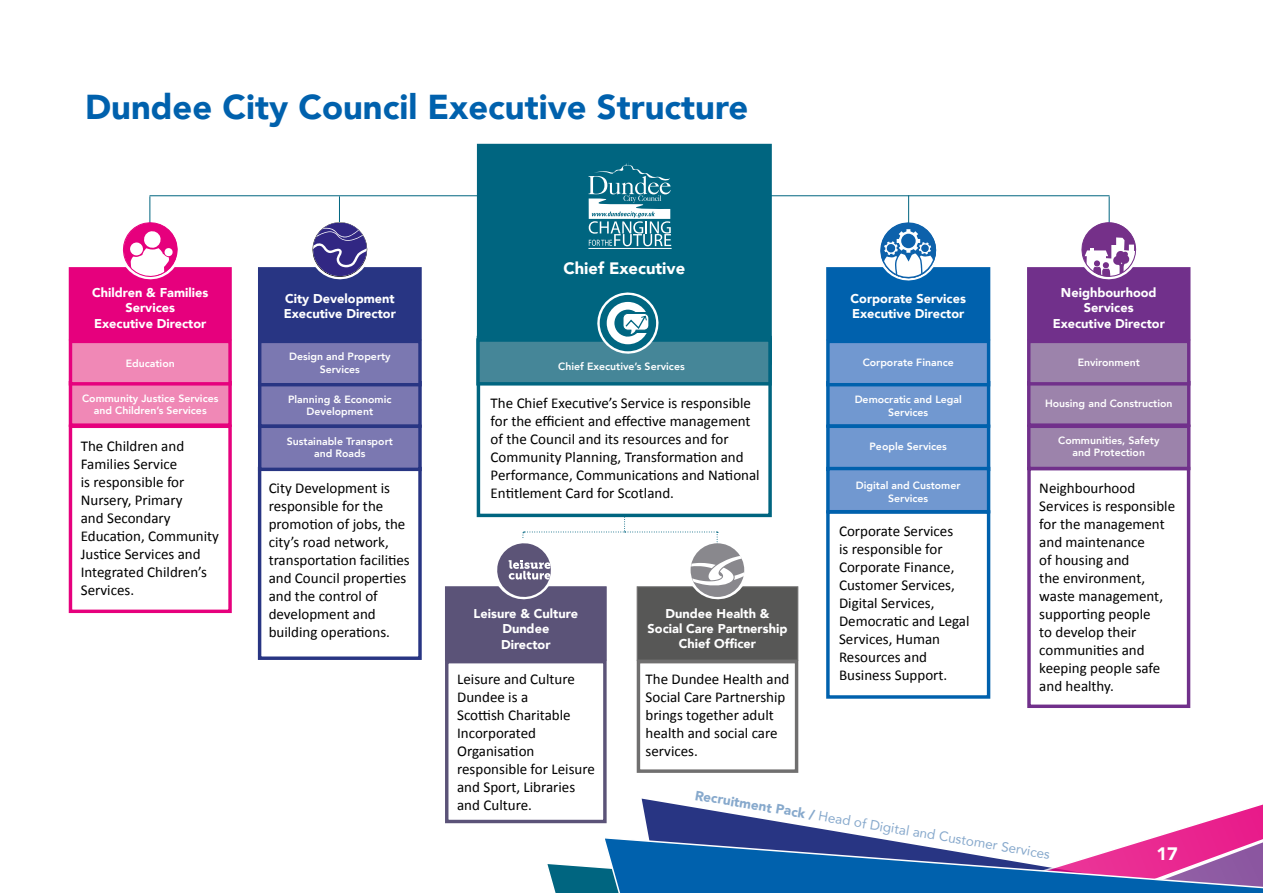
<style>
.page{position:relative;width:1263px;height:893px;background:#fff}
.page>*{position:absolute;margin:0;border:0;box-sizing:border-box;transform-origin:0 0}
.t1{font:900 34.5px "Avenir";color:#0061ad}
.t2{font:900 18px "Avenir";color:#fff}
.t3{font:900 16.5px "Avenir";color:#fff}
.body{font:15px/18px "Calibri";color:#000}
.t4{font:13.5px "Avenir";color:#87a9cc}
.t5{font:900 12.75px/15.3px "Avenir";color:#fff;text-align:center}
.t6{font:800 10.5px/12.6px "Avenir";color:#fff;text-align:center}
.s1{font-weight:900}
</style>
<div class="page">
<svg style="left:445px;top:625px;width:818px;height:211px"></svg>
<svg style="left:547px;top:836px;width:716px;height:57px"></svg>
<div style="left:1027px;top:267px;width:163px;height:73px;background:#71308b;border:3px solid #71308b"></div>
<div style="left:826px;top:267px;width:164px;height:73px;background:#0061ad;border:3px solid #0061ad"></div>
<div style="left:637px;top:586px;width:161px;height:74px;background:#575756;border:1px solid #706f6f"></div>
<div style="left:445px;top:586px;width:162px;height:74px;background:#5b5378"></div>
<div style="left:258px;top:267px;width:164px;height:73px;background:#283583;border:3px solid #283583"></div>
<div style="left:69px;top:267px;width:163px;height:73px;background:#e6007d;border:3px solid #e6007d"></div>
<div style="left:477px;top:144px;width:295px;height:221px;background:#006580"></div>
<div style="left:445px;top:660px;width:162px;height:163px;background:#fff;border:3px solid #5b5378"></div>
<div style="left:477px;top:336px;width:295px;height:181px;background:#fff;border:3px solid #006580"></div>
<div style="left:826px;top:510px;width:164px;height:189px;background:#fff;border:3px solid #0061ad"></div>
<div style="left:1027px;top:467px;width:163px;height:241px;background:#fff;border:3px solid #71308b"></div>
<div style="left:258px;top:467px;width:164px;height:193px;background:#fff;border:3px solid #283583"></div>
<div style="left:69px;top:425px;width:163px;height:188px;background:#fff;border:3px solid #e6007d"></div>
<hr style="left:149px;top:195px;width:960px;height:1px;background:#006580">
<hr style="left:149px;top:196px;width:1px;height:79px;background:#006580">
<hr style="left:339px;top:196px;width:1px;height:79px;background:#006580">
<hr style="left:908px;top:195px;width:1px;height:79px;background:#006580">
<hr style="left:1109px;top:196px;width:1px;height:79px;background:#006580">
<div style="left:258px;top:425px;width:164px;height:46px;background:#7b78b1;border:3px solid #283583"></div>
<div style="left:69px;top:381px;width:163px;height:46px;background:#f088b6;border:3px solid #e6007d"></div>
<div style="left:69px;top:340px;width:163px;height:46px;background:#f088b6;border:3px solid #e6007d"></div>
<div style="left:1027px;top:425px;width:163px;height:45px;background:#9c83ab;border:3px solid #71308b"></div>
<div style="left:1027px;top:381px;width:163px;height:46px;background:#9c83ab;border:3px solid #71308b"></div>
<div style="left:1027px;top:340px;width:163px;height:46px;background:#9c83ab;border:3px solid #71308b"></div>
<div style="left:258px;top:381px;width:164px;height:47px;background:#7b78b1;border:3px solid #283583"></div>
<div style="left:258px;top:340px;width:164px;height:46px;background:#7b78b1;border:3px solid #283583"></div>
<div style="left:826px;top:381px;width:164px;height:47px;background:#7198d0;border:3px solid #0061ad"></div>
<div style="left:826px;top:425px;width:164px;height:46px;background:#7198d0;border:3px solid #0061ad"></div>
<div style="left:826px;top:340px;width:164px;height:46px;background:#7198d0;border:3px solid #0061ad"></div>
<div style="left:826px;top:467px;width:164px;height:46px;background:#7198d0;border:3px solid #0061ad"></div>
<div style="left:476px;top:338px;width:296px;height:48px;background:#458698;border:3px solid #006580"></div>
<svg style="left:588px;top:162px;width:83px;height:84px"></svg>
<hr style="left:588px;top:248px;width:84px;height:1px;background:#fff">
<svg style="left:300px;top:222px;width:75px;height:58px"></svg>
<svg style="left:111px;top:209px;width:74px;height:71px"></svg>
<svg style="left:1069px;top:209px;width:74px;height:71px"></svg>
<svg style="left:484px;top:515px;width:269px;height:137px"></svg>
<svg style="left:869px;top:210px;width:74px;height:71px"></svg>
<div style="left:637px;top:660px;width:161px;height:113px;background:#fff;border:3px solid #706f6f"></div>
<svg style="left:588px;top:292px;width:75px;height:62px"></svg>
<p class="t1" style="left:85px;top:78px;width:665px">Dundee City Council Executive Structure</p>
<p class="t3" style="left:563px;top:254px;width:123px">Chief Executive</p>
<p class="t5" style="left:92px;top:285px;width:118px">Children &amp; Families<br>Services</p>
<p class="t5" style="left:94px;top:315px;width:114px">Executive Director</p>
<p class="t6" style="left:126px;top:357px;width:51px">Education</p>
<p class="t6" style="left:82px;top:392px;width:138px">Community Justice Services and Children’s Services</p>
<p class="t6" style="left:1045px;top:397px;width:129px">Housing and Construction</p>
<p class="t5" style="left:1061px;top:285px;width:97px">Neighbourhood<br>Services</p>
<p class="t5" style="left:1053px;top:315px;width:114px">Executive Director</p>
<p class="t5" style="left:285px;top:291px;width:111px">City Development</p>
<p class="t5" style="left:284px;top:306px;width:114px">Executive Director</p>
<p class="t5" style="left:850px;top:291px;width:117px">Corporate Services</p>
<p class="t5" style="left:852px;top:306px;width:114px">Executive Director</p>
<p class="t6" style="left:289px;top:350px;width:103px">Design and Property<br>Services</p>
<p class="t6" style="left:863px;top:356px;width:93px">Corporate Finance</p>
<p class="t6" style="left:1078px;top:357px;width:64px">Environment</p>
<p class="t6" style="left:558px;top:360px;width:128px">Chief Executive’s Services</p>
<p class="t6" style="left:288px;top:393px;width:105px">Planning &amp; Economic<br>Development</p>
<p class="t6" style="left:287px;top:435px;width:107px">Sustainable Transport and Roads</p>
<p class="t6" style="left:855px;top:393px;width:109px">Democratic and Legal<br>Services</p>
<p class="t6" style="left:869px;top:440px;width:79px">People Services</p>
<p class="body" style="left:491px;top:394px;width:271px">The Chief Executive’s Service is responsible for the efficient and effective management of the Council and its resources and for Community Planning, Transformation and Performance, Communications and National Entitlement Card for Scotland.</p>
<p class="t6" style="left:1058px;top:434px;width:103px">Communities, Safety and Protection</p>
<p class="body" style="left:81px;top:436px;width:140px">The Children and<br>Families Service<br>is responsible for<br>Nursery, Primary<br>and Secondary<br>Education, Community<br>Justice Services and<br>Integrated Children’s<br>Services.</p>
<p class="t6" style="left:856px;top:479px;width:106px">Digital and Customer<br>Services</p>
<p class="body" style="left:269px;top:479px;width:143px">City Development is responsible for the promotion of jobs, the city’s road network, transportation facilities and Council properties and the control of development and building operations.</p>
<p class="body" style="left:1039px;top:478px;width:137px">Neighbourhood<br>Services is responsible for the management and maintenance<br>of housing and<br>the environment, waste management, supporting people<br>to develop their communities and keeping people safe and healthy.</p>
<p class="body" style="left:839px;top:521px;width:132px">Corporate Services<br>is responsible for<br>Corporate Finance,<br>Customer Services,<br>Digital Services,<br>Democratic and Legal<br>Services, Human<br>Resources and<br>Business Support.</p>
<p class="t5" style="left:648px;top:605px;width:141px">Dundee Health &amp;<br>Social Care Partnership</p>
<p class="t5" style="left:679px;top:636px;width:79px">Chief Officer</p>
<p class="t5" style="left:474px;top:606px;width:106px">Leisure &amp; Culture<br>Dundee</p>
<p class="t5" style="left:501px;top:636px;width:51px">Director</p>
<p class="body" style="left:457px;top:669px;width:139px">Leisure and Culture<br>Dundee is a<br>Scottish Charitable<br>Incorporated<br>Organisation responsible for Leisure and Sport, Libraries and Culture.</p>
<p class="body" style="left:645px;top:669px;width:145px">The Dundee Health and<br>Social Care Partnership brings together adult health and social care services.</p>
<p class="t4" style="left:696px;top:786px;width:361px;rotate:9deg"><sup>Re</sup><span class="s1">cruitment Pack /</span> Head of Digital and Customer Services</p>
<p class="t2" style="left:1156px;top:838px;width:23px">17</p>
</div>
